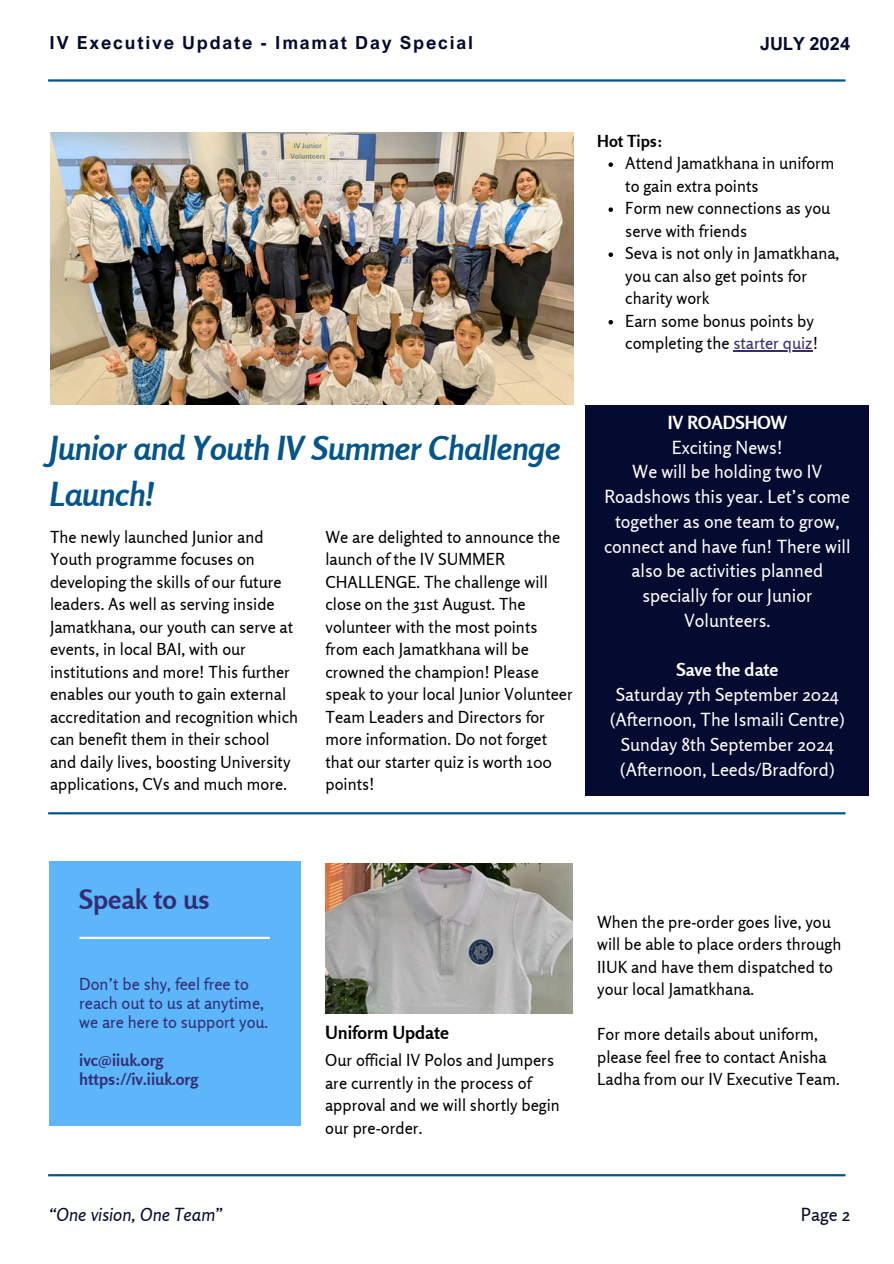
<style>
.page{position:relative;width:894px;height:1264px;background:#fff}
.page>*{position:absolute;margin:0;border:0;box-sizing:border-box;transform-origin:0 0}
.t1{font:italic 700 33px/46.2px "Rosario";color:#03558a}
.t2{font:700 27px "Rosario";color:#352d74}
.t3{font:18px/24.8px "Rosario";color:#fff;text-align:center}
.t4{font:700 18px "Arial Nova";letter-spacing:.1em;color:#050a30}
.t5{font:700 18px "Rosario";color:#fff}
.t6{font:italic 18px "Rosario";color:#050a30}
.t7{font:700 18px "Rosario";color:#000}
.t8{font:700 18px "Arial Nova";color:#050a30}
.t9{font:18px "Rosario";color:#050a30}
.t10{font:16.5px/22.5px "Rosario";color:#000}
.t11{font:16.5px/19.2px "Rosario";color:#352d74}
.t12{font:700 16.5px/19.2px "Rosario";color:#352d74}
.t13{font:700 16.5px "Rosario";color:#000}
.s1{color:#352d74}
</style>
<div class="page">
<svg style="left:608px;top:162px;width:4px;height:5px"></svg>
<svg style="left:608px;top:207px;width:4px;height:5px"></svg>
<svg style="left:608px;top:252px;width:4px;height:5px"></svg>
<svg style="left:608px;top:320px;width:4px;height:4px"></svg>
<hr style="left:733px;top:350px;width:79px;height:1px;background:#352d74">
<hr style="left:48px;top:79px;width:797px;height:3px;background:#03558a">
<hr style="left:48px;top:1174px;width:797px;height:2px;background:#03558a">
<img style="left:50px;top:132px;width:523px;height:273px">
<div style="left:50px;top:861px;width:251px;height:264px;background:#5cb6f9"></div>
<hr style="left:79px;top:936px;width:191px;height:3px;background:#fff">
<hr style="left:48px;top:812px;width:797px;height:2px;background:#03558a">
<img style="left:325px;top:863px;width:247px;height:150px">
<div style="left:585px;top:405px;width:284px;height:390px;background:#050a30"></div>
<h2 class="t4" style="left:50px;top:32px;width:425px">IV Executive Update - Imamat Day Special</h2>
<p class="t8" style="left:760px;top:32px;width:91px">JULY 2024</p>
<p class="t1" style="left:50px;top:425px;width:511px">Junior and Youth IV Summer Challenge<br>Launch!</p>
<h4 class="t10" style="left:50px;top:525px;width:249px">The newly launched Junior and Youth programme focuses on developing the skills of our future leaders. As well as serving inside Jamatkhana, our youth can serve at events, in local BAI, with our institutions and more! This further enables our youth to gain external accreditation and recognition which can benefit them in their school and daily lives, boosting University applications, CVs and much more.</h4>
<h3 class="t10" style="left:325px;top:525px;width:249px">We are delighted to announce the launch of the IV SUMMER<br>CHALLENGE. The challenge will close on the 31st August. The volunteer with the most points from each Jamatkhana will be crowned the champion! Please speak to your local Junior Volunteer<br>Team Leaders and Directors for more information. Do not forget that our starter quiz is worth 100 points!</h3>
<h1 class="t13" style="left:597px;top:130px;width:67px">Hot Tips:</h1>
<p class="t10" style="left:625px;top:152px;width:211px">Attend Jamatkhana in uniform to gain extra points</p>
<p class="t10" style="left:625px;top:197px;width:206px">Form new connections as you serve with friends</p>
<h4 class="t10" style="left:625px;top:242px;width:216px">Seva is not only in Jamatkhana, you can also get points for charity work</h4>
<p class="t10" style="left:625px;top:309px;width:194px">Earn some bonus points by completing the <span class="s1">starter quiz</span>!</p>
<h4 class="t5" style="left:667px;top:411px;width:121px">IV ROADSHOW</h4>
<h4 class="t3" style="left:671px;top:434px;width:112px">Exciting News!</h4>
<p class="t3" style="left:604px;top:459px;width:248px">We will be holding two IV<br>Roadshows this year. Let’s come together as one team to grow, connect and have fun! There will also be activities planned specially for our Junior<br>Volunteers.</p>
<p class="t5" style="left:676px;top:659px;width:103px">Save the date</p>
<p class="t3" style="left:615px;top:682px;width:224px">Saturday 7th September 2024</p>
<p class="t3" style="left:610px;top:707px;width:236px">(Afternoon, The Ismaili Centre)</p>
<p class="t3" style="left:620px;top:731px;width:216px;text-align:left">Sunday 8th September 2024 (Afternoon, Leeds/Bradford)</p>
<p class="t2" style="left:79px;top:882px;width:132px">Speak to us</p>
<p class="t11" style="left:79px;top:973px;width:191px">Don’t be shy, feel free to reach out to us at anytime, we are here to support you.</p>
<p class="t12" style="left:79px;top:1050px;width:120px">ivc@iiuk.org https://iv.iiuk.org</p>
<p class="t10" style="left:325px;top:1048px;width:236px">Our official IV Polos and Jumpers are currently in the process of approval and we will shortly begin our pre-order.</p>
<p class="t7" style="left:325px;top:1021px;width:125px">Uniform Update</p>
<p class="t6" style="left:50px;top:1202px;width:175px">“One vision, One Team”</p>
<p class="t10" style="left:597px;top:910px;width:246px">When the pre-order goes live, you will be able to place orders through<br>IIUK and have them dispatched to your local Jamatkhana.</p>
<p class="t10" style="left:597px;top:1022px;width:244px">For more details about uniform, please feel free to contact Anisha<br>Ladha from our IV Executive Team.</p>
<p class="t9" style="left:800px;top:1202px;width:51px">Page 2</p>
</div>
